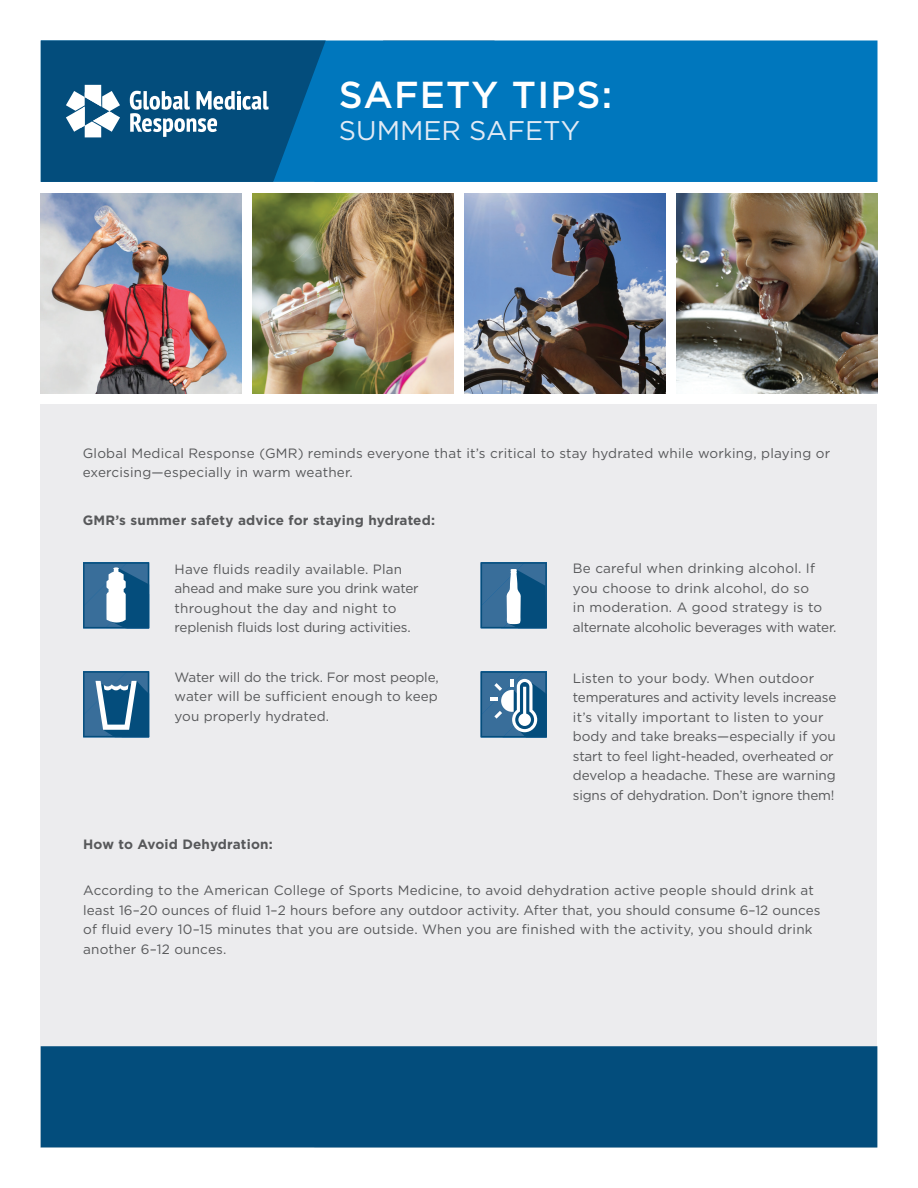
<style>
.page{position:relative;width:918px;height:1188px;background:#fff}
.page>*{position:absolute;margin:0;border:0;box-sizing:border-box;transform-origin:0 0}
.t1{font:500 37.5px "Gotham";letter-spacing:.03em;color:#fff}
.t2{font:27px "Gotham";color:#e1eaf5}
.t3{font:13.5px/19.5px "Gotham";letter-spacing:.005em;color:#57585a}
.t4{font:13.5px/19.5px "Gotham";letter-spacing:-.015em;color:#57585a}
.t5{font:700 13.5px "Gotham";letter-spacing:.015em;color:#57585a}
</style>
<div class="page">
<div style="left:495px;top:40px;width:383px;height:142px;background:#0077bd"></div>
<div style="left:40px;top:404px;width:838px;height:744px;background:#ececee"></div>
<div style="left:41px;top:1046px;width:836px;height:102px;background:#034d7c"></div>
<svg style="left:41px;top:40px;width:454px;height:142px;background:#02629d"></svg>
<svg style="left:66px;top:85px;width:54px;height:52px"></svg>
<svg style="left:130px;top:91px;width:139px;height:46px"></svg>
<img style="left:40px;top:193px;width:201px;height:200px">
<img style="left:465px;top:193px;width:200px;height:200px">
<img style="left:253px;top:193px;width:200px;height:200px">
<img style="left:677px;top:193px;width:201px;height:200px">
<svg style="left:83px;top:562px;width:66px;height:66px;background:#4f80a4"></svg>
<svg style="left:83px;top:671px;width:66px;height:66px;background:#3e759b"></svg>
<svg style="left:481px;top:562px;width:66px;height:66px;background:#3f759c"></svg>
<svg style="left:481px;top:671px;width:66px;height:66px;background:#5282a6"></svg>
<h1 class="t1" style="left:339px;top:70px;width:275px">SAFETY TIPS:</h1>
<h2 class="t2" style="left:339px;top:114px;width:243px">SUMMER SAFETY</h2>
<p class="t3" style="left:83px;top:443px;width:749px">Global Medical Response (GMR) reminds everyone that it’s critical to stay hydrated while working, playing or exercising—especially in warm weather.</p>
<p class="t5" style="left:83px;top:511px;width:354px">GMR’s summer safety advice for staying hydrated:</p>
<p class="t4" style="left:175px;top:559px;width:246px">Have fluids readily available. Plan ahead and make sure you drink water throughout the day and night to replenish fluids lost during activities.</p>
<p class="t3" style="left:175px;top:667px;width:266px;text-align:justify">Water will do the trick. For most people, water will be sufficient enough to keep you properly hydrated.</p>
<p class="t3" style="left:573px;top:558px;width:265px">Be careful when drinking alcohol. If you choose to drink alcohol, do so<br>in moderation. A good strategy is to alternate alcoholic beverages with water.</p>
<p class="t4" style="left:573px;top:668px;width:265px">Listen to your body. When outdoor temperatures and activity levels increase it’s vitally important to listen to your body and take breaks—especially if you start to feel light-headed, overheated or develop a headache. These are warning signs of dehydration. Don’t ignore them!</p>
<p class="t5" style="left:83px;top:835px;width:191px">How to Avoid Dehydration:</p>
<p class="t3" style="left:83px;top:881px;width:739px">According to the American College of Sports Medicine, to avoid dehydration active people should drink at least 16–20 ounces of fluid 1–2 hours before any outdoor activity. After that, you should consume 6–12 ounces of fluid every 10–15 minutes that you are outside. When you are finished with the activity, you should drink another 6–12 ounces.</p>
</div>
